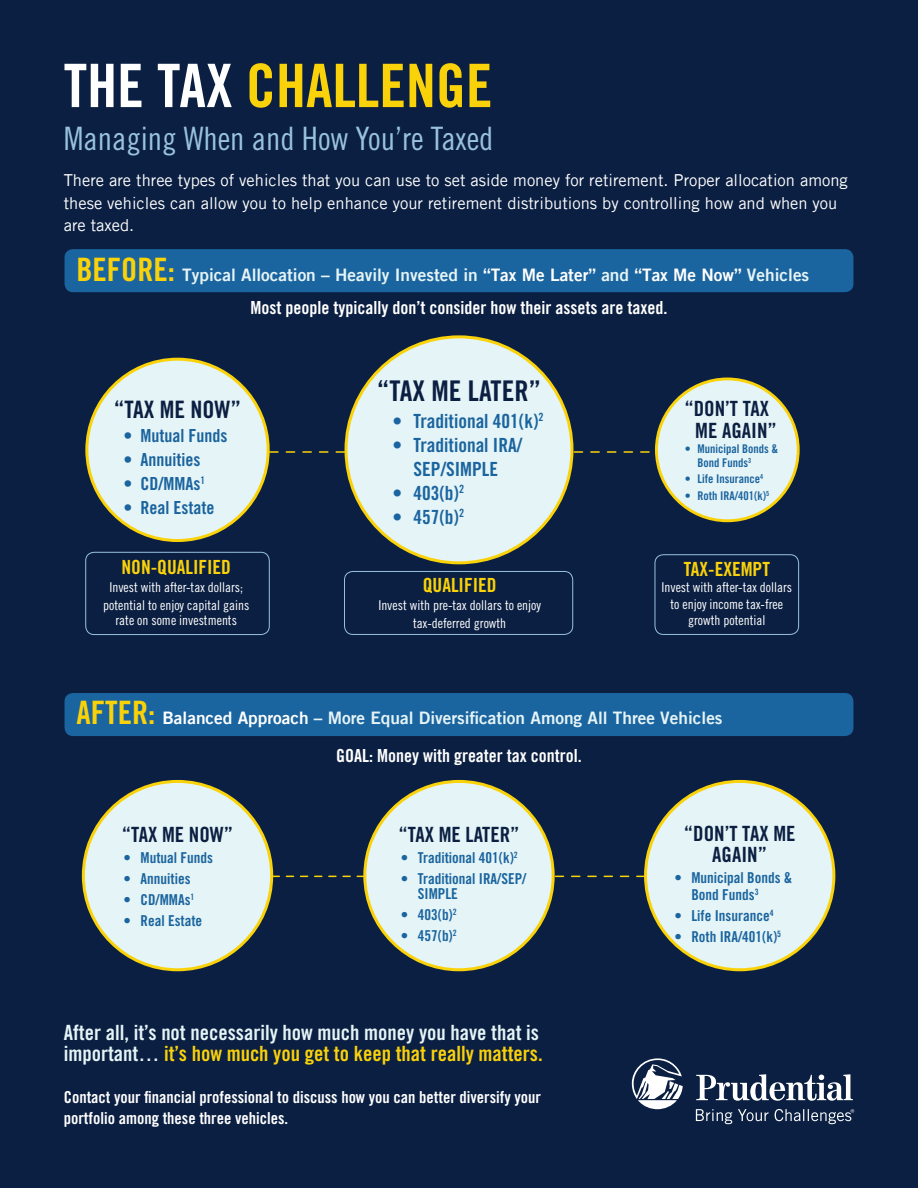
<style>
.page{position:relative;width:918px;height:1188px;background:#0b1f42}
.page>*{position:absolute;margin:0;border:0;box-sizing:border-box;transform-origin:0 0}
.H1_-_Title{font:700 condensed 60px "Prudential Modern";color:#fad209}
.H1_-_Title-2{font:500 condensed 32.25px "Prudential Modern";color:#98c2df}
.t1{font:700 condensed 28.5px "Prudential Modern";color:#0b1f42}
.t2{font:700 condensed 24px "Prudential Modern";color:#0b1f42}
.t3{font:700 condensed 21px/21px "Prudential Modern";color:#e5f4f6}
.t4{font:700 condensed 21px/22.5px "Prudential Modern";color:#0b1f42;text-align:center}
.t5{font:700 condensed 19.5px/24px "Prudential Modern";color:#1a649f;text-align:center}
.t6{font:700 condensed 19.5px "Prudential Modern";color:#fad209}
.t7{font:700 condensed 18px "Prudential Modern";color:#fff}
.t8{font:700 condensed 18px "Prudential Modern";color:#1a649f}
.t9{font:700 17.25px "Prudential Modern";color:#e5f4f6}
.t10{font:500 16.5px/22.5px "Prudential Modern";color:#fff}
.t11{font:700 condensed 16.5px/21px "Prudential Modern";color:#fff}
.t12{font:700 condensed 15px/15px "Prudential Modern";color:#1a649f}
.t13{font:500 condensed 13.5px/18px "Prudential Modern";color:#fff;text-align:center}
.t14{font:700 condensed 12px/13.5px "Prudential Modern";color:#1a649f}
.s1{color:#fff}
.s2{font-stretch:condensed;font-size:32.25px;color:#fad209}
.s3{color:#fad209}
</style>
<div class="page">
<div style="left:85px;top:552px;width:185px;height:83px;border:1px solid #98c2df;border-radius:9px"></div>
<div style="left:344px;top:571px;width:229px;height:64px;border:1px solid #98c2df;border-radius:9px"></div>
<div style="left:655px;top:554px;width:144px;height:81px;border:1px solid #98c2df;border-radius:9px"></div>
<div style="left:65px;top:249px;width:788px;height:43px;background:#1a649f;border-radius:9px"></div>
<div style="left:65px;top:693px;width:788px;height:43px;background:#1a649f;border-radius:9px"></div>
<div style="left:656px;top:379px;width:142px;height:142px;background:#e5f4f6;border-radius:50%"></div>
<div style="left:655px;top:378px;width:145px;height:144px;border:3px solid #fad209;border-radius:50%"></div>
<div style="left:346px;top:337px;width:226px;height:226px;background:#e5f4f6;border-radius:50%"></div>
<div style="left:365px;top:781px;width:188px;height:189px;background:#e5f4f6;border-radius:50%"></div>
<div style="left:83px;top:781px;width:189px;height:189px;background:#e5f4f6;border-radius:50%"></div>
<div style="left:646px;top:781px;width:188px;height:189px;background:#e5f4f6;border-radius:50%"></div>
<div style="left:87px;top:359px;width:181px;height:182px;background:#e5f4f6;border-radius:50%"></div>
<svg style="left:270px;top:451px;width:75px;height:2px"></svg>
<svg style="left:272px;top:876px;width:92px;height:1px"></svg>
<svg style="left:555px;top:876px;width:90px;height:1px"></svg>
<svg style="left:574px;top:451px;width:75px;height:2px"></svg>
<svg style="left:696px;top:1109px;width:158px;height:15px"></svg>
<svg style="left:632px;top:1058px;width:51px;height:51px"></svg>
<svg style="left:696px;top:1074px;width:157px;height:27px"></svg>
<h1 class="H1_-_Title" style="left:64px;top:49px;width:430px"><span class="s1">THE TAX</span> CHALLENGE</h1>
<h1 class="H1_-_Title-2" style="left:64px;top:120px;width:431px">Managing When and How You’re Taxed</h1>
<p class="t10" style="left:64px;top:169px;width:785px">There are three types of vehicles that you can use to set aside money for retirement. Proper allocation among these vehicles can allow you to help enhance your retirement distributions by controlling how and when you are taxed.</p>
<h2 class="t9" style="left:77px;top:264px;width:734px"><span class="s2">BEFORE:</span> Typical Allocation – Heavily Invested in <span class="s1">“Tax Me Later”</span> and <span class="s1">“Tax Me Now”</span> Vehicles</h2>
<p class="t7" style="left:251px;top:297px;width:418px">Most people typically don’t consider how their assets are taxed.</p>
<h3 class="t2" style="left:114px;top:395px;width:129px">“TAX ME NOW”</h3>
<p class="t8" style="left:124px;top:425px;width:105px">• Mutual Funds</p>
<p class="t8" style="left:124px;top:449px;width:78px">• Annuities</p>
<p class="t8" style="left:124px;top:473px;width:83px">• CD/MMAs<sup>1</sup></p>
<p class="t8" style="left:124px;top:497px;width:92px">• Real Estate</p>
<h3 class="t1" style="left:377px;top:373px;width:166px">“TAX ME LATER”</h3>
<p class="t5" style="left:392px;top:409px;width:153px">• Traditional 401(k)<sup>2</sup></p>
<p class="t5" style="left:392px;top:433px;width:131px">• Traditional IRA/<br>SEP/SIMPLE</p>
<p class="t5" style="left:392px;top:481px;width:73px">• 403(b)<sup>2</sup></p>
<p class="t5" style="left:392px;top:505px;width:73px">• 457(b)<sup>2</sup></p>
<h3 class="t4" style="left:684px;top:397px;width:94px">“DON’T TAX<br>ME AGAIN”</h3>
<p class="t14" style="left:697px;top:442px;width:82px;text-indent:-13px">• Municipal Bonds &amp;<br>Bond Funds<sup>3</sup></p>
<p class="t14" style="left:685px;top:472px;width:80px">• Life Insurance<sup>4</sup></p>
<p class="t14" style="left:685px;top:489px;width:86px">• Roth IRA/401(k)<sup>5</sup></p>
<h4 class="t6" style="left:122px;top:555px;width:111px">NON-QUALIFIED</h4>
<p class="t13" style="left:103px;top:578px;width:148px">Invest with after-tax dollars; potential to enjoy capital gains</p>
<p class="t13" style="left:116px;top:611px;width:123px">rate on some investments</p>
<h4 class="t6" style="left:423px;top:573px;width:75px">QUALIFIED</h4>
<p class="t13" style="left:378px;top:596px;width:164px">Invest with pre-tax dollars to enjoy tax-deferred growth</p>
<h4 class="t6" style="left:684px;top:557px;width:88px">TAX-EXEMPT</h4>
<p class="t13" style="left:661px;top:579px;width:132px;line-height:16.5px">Invest with after-tax dollars to enjoy income tax-free growth potential</p>
<h2 class="t9" style="left:77px;top:708px;width:648px"><span class="s2">AFTER:</span> <span class="s1">Balanced Approach</span> – More Equal Diversification Among All Three Vehicles</h2>
<h3 class="t4" style="left:122px;top:823px;width:113px">“TAX ME NOW”</h3>
<p class="t12" style="left:124px;top:850px;width:91px">• Mutual Funds</p>
<p class="t12" style="left:124px;top:871px;width:68px">• Annuities</p>
<p class="t12" style="left:124px;top:892px;width:72px">• CD/MMAs<sup>1</sup></p>
<p class="t12" style="left:124px;top:913px;width:80px">• Real Estate</p>
<p class="t7" style="left:336px;top:744px;width:247px">GOAL: Money with greater tax control.</p>
<h3 class="t4" style="left:398px;top:823px;width:123px">“TAX ME LATER”</h3>
<p class="t12" style="left:401px;top:850px;width:118px">• Traditional 401(k)<sup>2</sup></p>
<p class="t12" style="left:418px;top:871px;width:110px;text-indent:-17px">• Traditional IRA/SEP/<br>SIMPLE</p>
<p class="t12" style="left:401px;top:907px;width:57px">• 403(b)<sup>2</sup></p>
<p class="t12" style="left:401px;top:928px;width:57px">• 457(b)<sup>2</sup></p>
<p class="t3" style="left:64px;top:1022px;width:480px">After all, it’s not necessarily how much money you have that is important… <span class="s3">it’s how much you get to keep that really matters.</span></p>
<p class="t11" style="left:64px;top:1086px;width:479px">Contact your financial professional to discuss how you can better diversify your portfolio among these three vehicles.</p>
<h3 class="t4" style="left:684px;top:823px;width:113px;line-height:21px">“DON’T TAX ME<br>AGAIN”</h3>
<p class="t12" style="left:691px;top:869px;width:102px;line-height:16.5px;text-indent:-17px">• Municipal Bonds &amp;<br>Bond Funds<sup>3</sup></p>
<p class="t12" style="left:674px;top:908px;width:101px">• Life Insurance<sup>4</sup></p>
<p class="t12" style="left:674px;top:929px;width:108px">• Roth IRA/401(k)<sup>5</sup></p>
</div>
